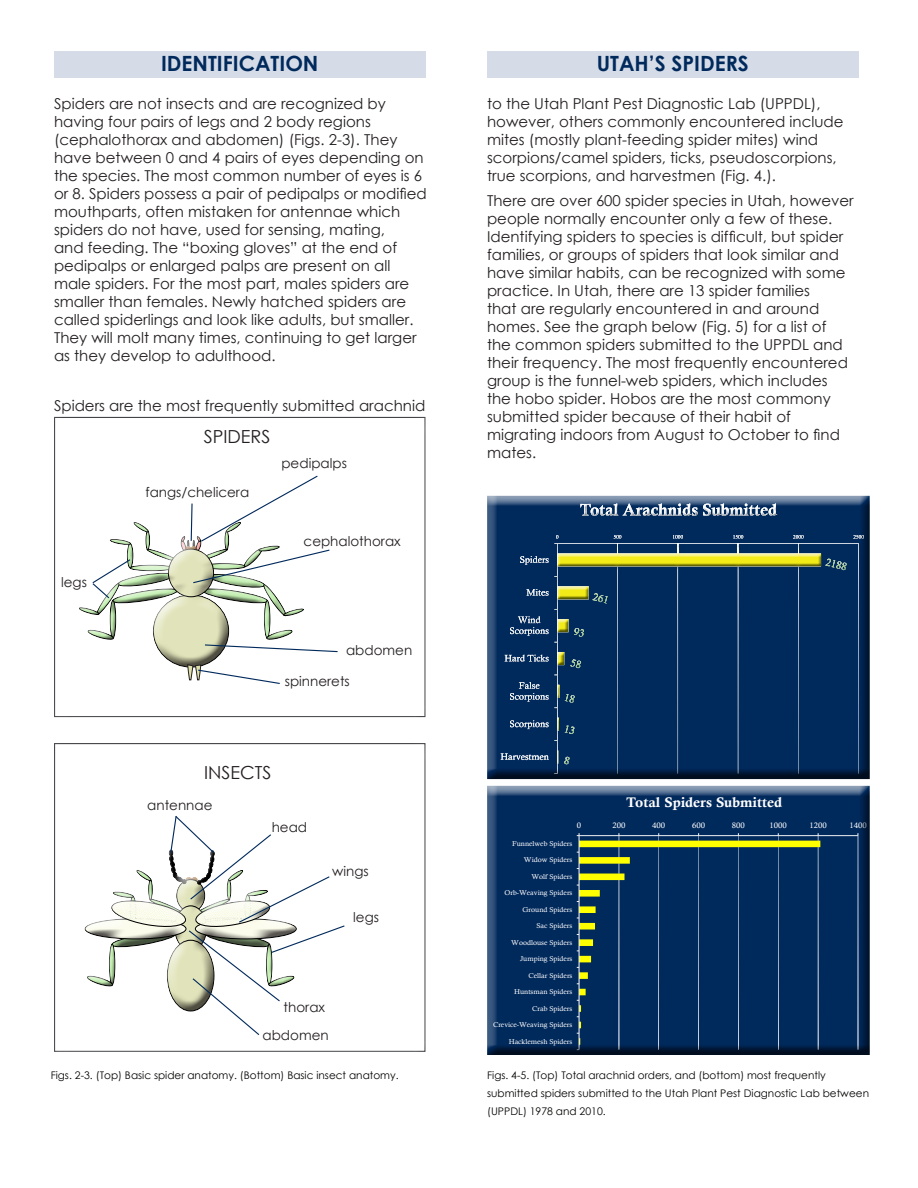
<style>
.page{position:relative;width:918px;height:1188px;background:#fff}
.page>*{position:absolute;margin:0;border:0;box-sizing:border-box;transform-origin:0 0}
.t1{font:700 21px "Century Gothic";color:#00295c}
.t2{font:18px "Century Gothic";color:#231f20}
.t3{font:15px/18px "Century Gothic";color:#231f20}
.t4{font:13.95px "Calis MT Bol";color:#fff;scale:1.07 1}
.t5{font:13.5px "Century Gothic";color:#231f20}
.t6{font:10.5px/18px "Century Gothic";color:#040503}
.t7{font:7.95px "Calisto";color:#fff;scale:1.07 1}
.t8{font:7.05px "Calisto";letter-spacing:-.005em;color:#fff;scale:1.07 1}
</style>
<div class="page">
<div style="left:486px;top:496px;width:385px;height:284px;background:#231f20;opacity:.75"></div>
<div style="left:54px;top:51px;width:372px;height:26px;background:#d5dce8"></div>
<div style="left:484px;top:785px;width:387px;height:271px;background:#231f20;opacity:.75"></div>
<div style="left:487px;top:51px;width:372px;height:26px;background:#d5dce8"></div>
<div style="left:54px;top:417px;width:374px;height:301px;background:#231f20;opacity:.75"></div>
<div style="left:54px;top:744px;width:374px;height:309px;background:#231f20;opacity:.75"></div>
<p class="t1" style="left:161px;top:48px;width:159px">IDENTIFICATION</p>
<p class="t3" style="left:54px;top:95px;width:374px">Spiders are not insects and are recognized by having four pairs of legs and 2 body regions (cephalothorax and abdomen) (Figs. 2-3). They have between 0 and 4 pairs of eyes depending on the species. The most common number of eyes is 6 or 8. Spiders possess a pair of pedipalps or modified mouthparts, often mistaken for antennae which spiders do not have, used for sensing, mating,<br>and feeding. The “boxing gloves” at the end of pedipalps or enlarged palps are present on all male spiders. For the most part, males spiders are smaller than females. Newly hatched spiders are called spiderlings and look like adults, but smaller.<br>They will molt many times, continuing to get larger as they develop to adulthood.</p>
<p class="t3" style="left:54px;top:396px;width:373px">Spiders are the most frequently submitted arachnid</p>
<p class="t5" style="left:61px;top:572px;width:27px">legs</p>
<p class="t2" style="left:204px;top:423px;width:68px">SPIDERS</p>
<p class="t5" style="left:145px;top:482px;width:105px">fangs/chelicera</p>
<p class="t5" style="left:281px;top:454px;width:67px">pedipalps</p>
<p class="t5" style="left:304px;top:532px;width:99px">cephalothorax</p>
<p class="t5" style="left:346px;top:640px;width:68px">abdomen</p>
<p class="t5" style="left:285px;top:671px;width:67px">spinnerets</p>
<p class="t2" style="left:204px;top:760px;width:69px">INSECTS</p>
<p class="t5" style="left:147px;top:796px;width:67px">antennae</p>
<p class="t5" style="left:272px;top:818px;width:37px">head</p>
<p class="t5" style="left:332px;top:861px;width:38px">wings</p>
<p class="t5" style="left:353px;top:908px;width:27px">legs</p>
<p class="t5" style="left:284px;top:997px;width:43px">thorax</p>
<p class="t5" style="left:263px;top:1026px;width:68px">abdomen</p>
<p class="t6" style="left:51px;top:1067px;width:349px">Figs. 2-3. (Top) Basic spider anatomy. (Bottom) Basic insect anatomy.</p>
<p class="t1" style="left:597px;top:48px;width:154px">UTAH’S SPIDERS</p>
<p class="t3" style="left:487px;top:95px;width:358px">to the Utah Plant Pest Diagnostic Lab (UPPDL), however, others commonly encountered include mites (mostly plant-feeding spider mites) wind scorpions/camel spiders, ticks, pseudoscorpions, true scorpions, and harvestmen (Fig. 4.).</p>
<p class="t3" style="left:487px;top:191px;width:368px">There are over 600 spider species in Utah, however people normally encounter only a few of these.<br>Identifying spiders to species is difficult, but spider families, or groups of spiders that look similar and have similar habits, can be recognized with some practice. In Utah, there are 13 spider families<br>that are regularly encountered in and around homes. See the graph below (Fig. 5) for a list of the common spiders submitted to the UPPDL and their frequency. The most frequently encountered group is the funnel-web spiders, which includes the hobo spider. Hobos are the most commony submitted spider because of their habit of migrating indoors from August to October to find mates.</p>
<p class="t4" style="left:626px;top:794px;width:147px">Total Spiders Submitted</p>
<p class="t7" style="left:577px;top:821px;width:6px">0</p>
<p class="t7" style="left:612px;top:821px;width:14px">200</p>
<p class="t7" style="left:652px;top:821px;width:14px">400</p>
<p class="t7" style="left:692px;top:821px;width:14px">600</p>
<p class="t7" style="left:732px;top:821px;width:14px">800</p>
<p class="t7" style="left:770px;top:821px;width:18px">1000</p>
<p class="t7" style="left:809px;top:821px;width:18px">1200</p>
<p class="t7" style="left:849px;top:821px;width:18px">1400</p>
<p class="t8" style="left:512px;top:839px;width:58px">Funnelweb Spiders</p>
<p class="t8" style="left:524px;top:856px;width:47px">Widow Spiders</p>
<p class="t8" style="left:531px;top:872px;width:40px">Wolf Spiders</p>
<p class="t8" style="left:505px;top:889px;width:65px">Orb-Weaving Spiders</p>
<p class="t8" style="left:522px;top:905px;width:48px">Ground Spiders</p>
<p class="t8" style="left:536px;top:922px;width:35px">Sac Spiders</p>
<p class="t8" style="left:511px;top:938px;width:59px">Woodlouse Spiders</p>
<p class="t8" style="left:520px;top:955px;width:51px">Jumping Spiders</p>
<p class="t8" style="left:528px;top:971px;width:43px">Cellar Spiders</p>
<p class="t8" style="left:514px;top:988px;width:56px">Huntsman Spiders</p>
<p class="t8" style="left:532px;top:1004px;width:39px">Crab Spiders</p>
<p class="t8" style="left:493px;top:1021px;width:76px">Crevice-Weaving Spiders</p>
<p class="t8" style="left:509px;top:1037px;width:61px">Hacklemesh Spiders</p>
<p class="t6" style="left:487px;top:1067px;width:383px">Figs. 4-5. (Top) Total arachnid orders, and (bottom) most frequently submitted spiders submitted to the Utah Plant Pest Diagnostic Lab between (UPPDL) 1978 and 2010.</p>
</div>
